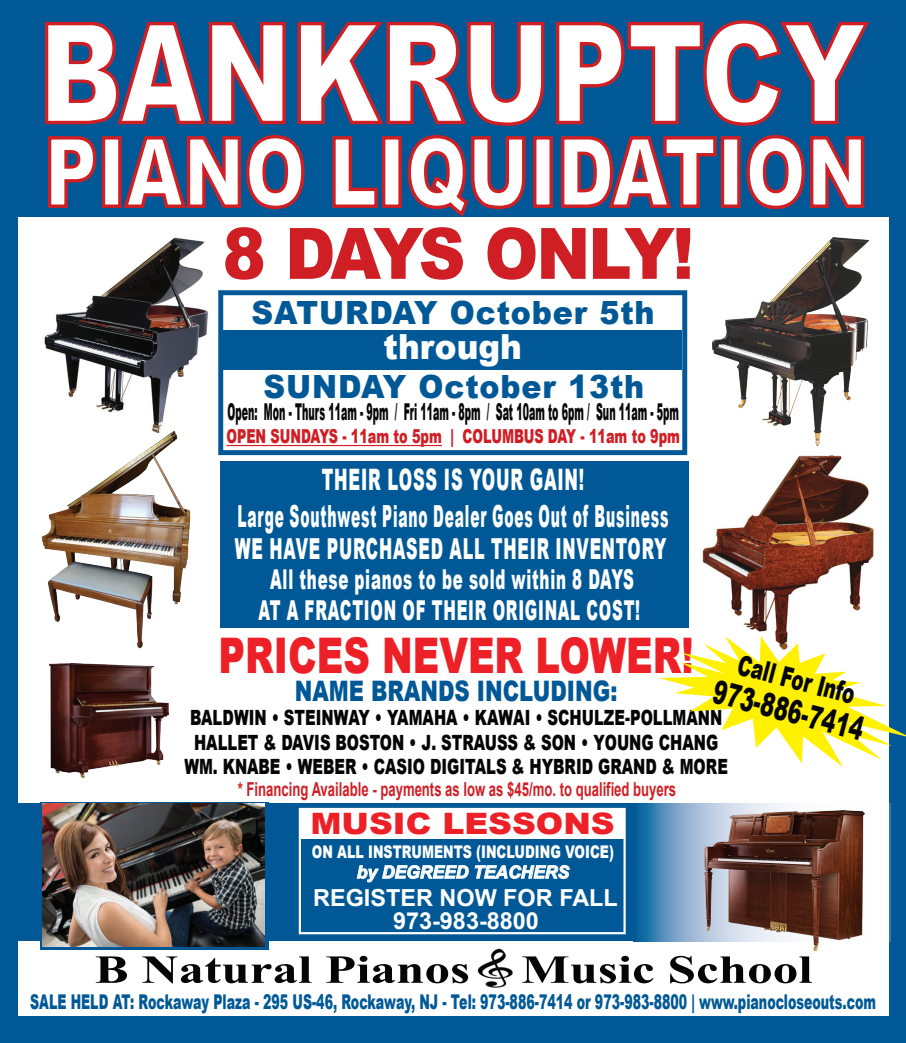
<style>
.page{position:relative;width:906px;height:1043px;background:#fff}
.page>*{position:absolute;margin:0;border:0;box-sizing:border-box;transform-origin:0 0}
.t1{font:900 138.08px "Arial";letter-spacing:-.005em;color:#fff;scale:.78 1}
.t2{font:900 95.38px "Arial";letter-spacing:-.005em;color:#fff;scale:.78 1}
.t3{font:900 70.88px "Arial";letter-spacing:-.075em;color:#cf1f25;scale:.91 1}
.t4{font:900 49px "Arial";color:#ec2026;scale:.75 1}
.t5{font:700 39.73px "Times New Roman";color:#040504;scale:1.29 1}
.t6{font:900 34.65px "Arial";color:#fff;scale:.94 1}
.t7{font:900 32.2px "Arial";color:#040504;scale:.65 1}
.t8{font:900 32.02px "Arial";letter-spacing:.03em;color:#005996;scale:.94 1}
.t9{font:900 30.45px "Arial";letter-spacing:.06em;color:#fff;scale:.45 1}
.t10{font:900 29.57px "Arial";letter-spacing:.05em;color:#fff;scale:.55 1}
.t11{font:900 29.4px "Arial";color:#ec2026;scale:1.12 1}
.t12{font:900 28.88px "Arial";letter-spacing:.05em;color:#fff;scale:.55 1}
.t13{font:900 28.18px "Arial";color:#005996;scale:.75 1}
.t14{font:900 27.82px "Arial";color:#040504;scale:.65 1}
.t15{font:900 27.47px/31.3px "Arial";letter-spacing:.05em;color:#fff;text-align:center;scale:.55 1}
.t16{font:700 23.45px "Arial";color:#fff}
.t17{font:900 23.1px "Arial";color:#040504;scale:.41 1}
.t18{font:900 21px/24.5px "Arial";color:#040504;text-align:center;scale:.7 1}
.t19{font:900 20.3px "Arial";color:#005996;scale:.62 1}
.t20{font:700 19.25px "Arial";color:#cf1f25;scale:.68 1}
.t21{font:900 19.25px "Arial";color:#cf1f25;scale:.67 1}
.t22{font:900 17.5px "Arial";color:#fff;scale:.72 1}
.t23{font:italic 700 17.5px "Arial";color:#fff}
</style>
<div class="page">
<div style="left:0;top:0;width:906px;height:1042px;background:#005996"></div>
<div style="left:19px;top:217px;width:870px;height:798px;background:#fff"></div>
<img style="left:477px;top:948px;width:36px;height:40px">
<img style="left:702px;top:455px;width:172px;height:181px">
<img style="left:44px;top:237px;width:165px;height:185px">
<svg style="left:555px;top:20px;width:315px;height:106px"></svg>
<img style="left:712px;top:238px;width:156px;height:208px">
<img style="left:41px;top:422px;width:150px;height:227px">
<svg style="left:218px;top:290px;width:469px;height:165px"></svg>
<div style="left:223px;top:330px;width:459px;height:40px;background:#005996"></div>
<svg style="left:659px;top:636px;width:247px;height:131px"></svg>
<svg style="left:44px;top:21px;width:501px;height:196px"></svg>
<div style="left:533px;top:136px;width:20px;height:72px;border:3px solid #cf1f25"></div>
<svg style="left:561px;top:136px;width:156px;height:72px"></svg>
<div style="left:721px;top:136px;width:20px;height:72px;border:3px solid #cf1f25"></div>
<svg style="left:746px;top:135px;width:119px;height:75px"></svg>
<div style="left:220px;top:461px;width:468px;height:167px;background:#005996"></div>
<hr style="left:226px;top:445px;width:216px;height:1px;background:#cf1f25">
<svg style="left:40px;top:940px;width:228px;height:9px"></svg>
<div style="left:12px;top:802px;width:623px;height:138px;background:#005996"></div>
<div style="left:299px;top:807px;width:327px;height:126px;border:2px solid #fff"></div>
<img style="left:43px;top:803px;width:222px;height:143px">
<svg style="left:356px;top:865px;width:214px;height:17px"></svg>
<div style="left:301px;top:808px;width:323px;height:30px;background:#fff"></div>
<svg style="left:634px;top:802px;width:256px;height:138px"></svg>
<img style="left:705px;top:810px;width:159px;height:140px">
<img style="left:50px;top:663px;width:119px;height:113px">
<h1 class="t1" style="left:39px;top:-27px;width:1063px">BANKRUPTCY</h1>
<h2 class="t2" style="left:44px;top:103px;width:1058px">PIANO LIQUIDATION</h2>
<h3 class="t3" style="left:223px;top:202px;width:520px">8 DAYS ONLY!</h3>
<h3 class="t8" style="left:252px;top:289px;width:430px">SATURDAY October 5th</h3>
<h3 class="t6" style="left:384px;top:321px;width:149px">through</h3>
<h3 class="t8" style="left:263px;top:363px;width:407px">SUNDAY October 13th</h3>
<p class="t17" style="left:228px;top:395px;width:1103px">Open: Mon - Thurs 11am - 9pm / Fri 11am - 8pm / Sat 10am to 6pm / Sun 11am - 5pm</p>
<p class="t21" style="left:226px;top:422px;width:678px">OPEN SUNDAYS - 11am to 5pm | COLUMBUS DAY - 11am to 9pm</p>
<h3 class="t10" style="left:322px;top:457px;width:479px">THEIR LOSS IS YOUR GAIN!</h3>
<h3 class="t9" style="left:237px;top:493px;width:959px">Large Southwest Piano Dealer Goes Out of Business</h3>
<h3 class="t12" style="left:235px;top:527px;width:786px">WE HAVE PURCHASED ALL THEIR INVENTORY</h3>
<h3 class="t15" style="left:258px;top:562px;width:696px">All these pianos to be sold within 8 DAYS<br>AT A FRACTION OF THEIR ORIGINAL COST!</h3>
<h3 class="t4" style="left:219px;top:619px;width:635px">PRICES NEVER LOWER!</h3>
<h3 class="t13" style="left:295px;top:670px;width:431px">NAME BRANDS INCLUDING:</h3>
<p class="t18" style="left:184px;top:704px;width:778px">BALDWIN • STEINWAY • YAMAHA • KAWAI • SCHULZE-POLLMANN<br>HALLET &amp; DAVIS BOSTON • J. STRAUSS &amp; SON • YOUNG CHANG<br>WM. KNABE • WEBER • CASIO DIGITALS &amp; HYBRID GRAND &amp; MORE</p>
<h3 class="t14" style="left:744px;top:644px;width:186px;rotate:15deg">Call For Info</h3>
<h3 class="t7" style="left:720px;top:667px;width:239px;rotate:15deg">973-886-7414</h3>
<p class="t20" style="left:238px;top:776px;width:646px">* Financing Available - payments as low as $45/mo. to qualified buyers</p>
<h3 class="t11" style="left:311px;top:802px;width:273px">MUSIC LESSONS</h3>
<p class="t22" style="left:312px;top:838px;width:421px">ON ALL INSTRUMENTS (INCLUDING VOICE)</p>
<p class="t16" style="left:313px;top:881px;width:306px">REGISTER NOW FOR FALL</p>
<p class="t23" style="left:357px;top:860px;width:214px">by DEGREED TEACHERS</p>
<p class="t16" style="left:393px;top:905px;width:147px">973-983-8800</p>
<h3 class="t5" style="left:95px;top:941px;width:292px">B Natural Pianos</h3>
<h3 class="t5" style="left:521px;top:941px;width:227px">Music School</h3>
<p class="t19" style="left:30px;top:986px;width:1366px">SALE HELD AT: Rockaway Plaza - 295 US-46, Rockaway, NJ - Tel: 973-886-7414 or 973-983-8800 | www.pianocloseouts.com</p>
</div>
